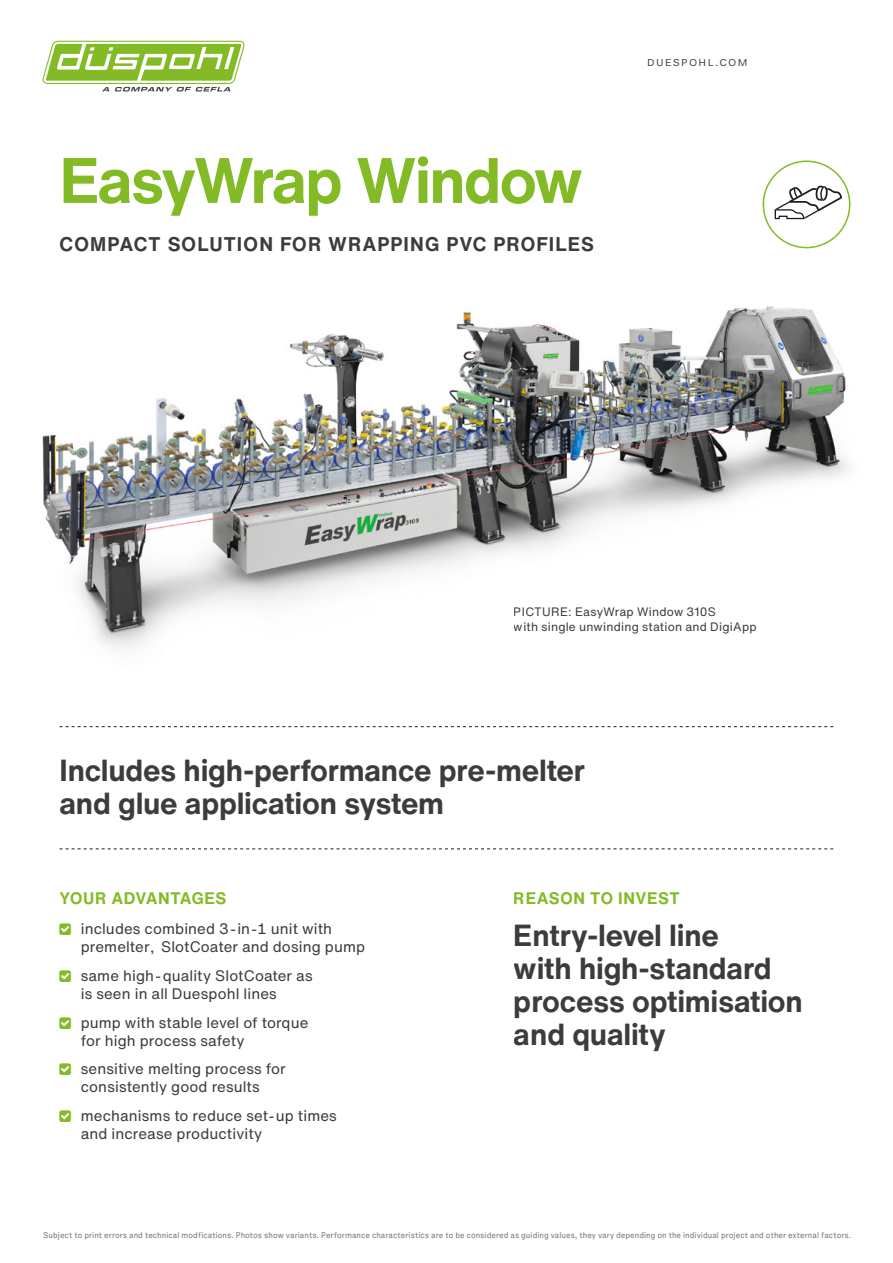
<style>
.page{position:relative;width:893px;height:1263px;background:#fff}
.page>*{position:absolute;margin:0;border:0;box-sizing:border-box;transform-origin:0 0}
.t1{font:700 63px "Helvetica Now Text";letter-spacing:-.035em;color:#83bb26}
.t2{font:700 30px/33px "Helvetica Now Text";letter-spacing:-.01em;color:#3c3c3b}
.t3{font:700 19.5px "Helvetica Now Text";letter-spacing:.055em;color:#3c3c3b}
.t4{font:700 16.5px "Helvetica Now Text";letter-spacing:.03em;color:#83bb26}
.t5{font:15px/18px "Helvetica Now Text";letter-spacing:.005em;color:#3c3c3b}
.t6{font:12px/15px "Helvetica Now Text";letter-spacing:.02em;color:#3c3c3b}
.t7{font:9px "Helvetica Now Micro";letter-spacing:.145em;color:#3c3c3b}
.t8{font:7.5px "Helvetica Now Micro";color:#706f6f;scale:.9 1}
</style>
<div class="page">
<img style="left:42px;top:306px;width:808px;height:343px">
<svg style="left:60px;top:848px;width:773px;height:1px"></svg>
<svg style="left:60px;top:726px;width:773px;height:1px"></svg>
<svg style="left:775px;top:185px;width:67px;height:35px"></svg>
<div style="left:763px;top:161px;width:87px;height:87px;border:2px solid #83bb26;border-radius:50%"></div>
<svg style="left:43px;top:41px;width:201px;height:51px"></svg>
<h1 class="t1" style="left:60px;top:133px;width:525px">EasyWrap Window</h1>
<h3 class="t3" style="left:60px;top:229px;width:536px">COMPACT SOLUTION FOR WRAPPING PVC PROFILES</h3>
<p class="t7" style="left:647px;top:56px;width:102px">DUESPOHL.COM</p>
<p class="t6" style="left:514px;top:604px;width:244px">PICTURE: EasyWrap Window 310S<br>with single unwinding station and DigiApp</p>
<h2 class="t2" style="left:60px;top:753px;width:527px">Includes high-performance pre-melter and glue application system</h2>
<p class="t4" style="left:60px;top:885px;width:168px">YOUR ADVANTAGES</p>
<p class="t5" style="left:81px;top:920px;width:286px">includes combined 3-in-1 unit with premelter, SlotCoater and dosing pump</p>
<p class="t5" style="left:81px;top:966px;width:233px">same high-quality SlotCoater as is seen in all Duespohl lines</p>
<p class="t5" style="left:81px;top:1013px;width:229px">pump with stable level of torque for high process safety</p>
<p class="t5" style="left:81px;top:1060px;width:206px">sensitive melting process for consistently good results</p>
<p class="t5" style="left:81px;top:1106px;width:258px">mechanisms to reduce set-up times and increase productivity</p>
<p class="t4" style="left:514px;top:885px;width:167px">REASON TO INVEST</p>
<h2 class="t2" style="left:514px;top:918px;width:290px">Entry-level line<br>with high-standard process optimisation and quality</h2>
<p class="t8" style="left:43px;top:1230px;width:899px">Subject to print errors and technical modfications. Photos show variants. Performance characteristics are to be considered as guiding values, they vary depending on the individual project and other external factors.</p>
</div>
